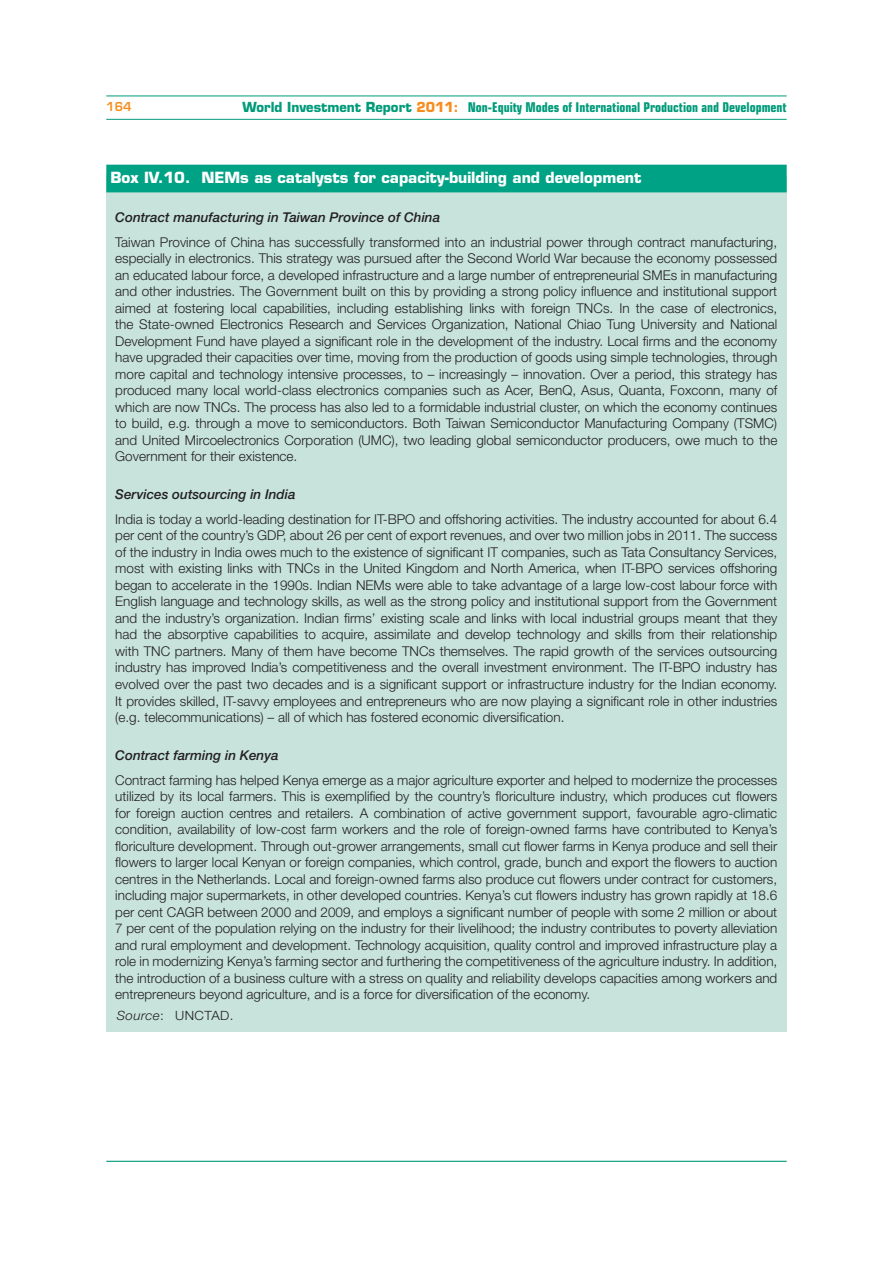
<style>
.page{position:relative;width:893px;height:1263px;background:#fff}
.page>*{position:absolute;margin:0;border:0;box-sizing:border-box;transform-origin:0 0}
.BOX_HEAD{font:700 15px "Eurostile LT Std";color:#fff}
.TEXTE_BOX{font:300 13.5px/16.5px "Helvetica Neue LT Std";color:#231f20;text-align:justify}
.TEXTE_BOX-2{font:italic 500 13.5px "Helvetica Neue LT Std";color:#231f20}
.t1{font:700 condensed 13.5px "Eurostile LT Std";color:#009b7a;scale:.96 1}
.BOX_SOURCE{font:300 12.75px "Helvetica Neue LT Std";letter-spacing:.03em;color:#231f20;scale:1.05 1}
.t2{font:600 12px "Eurostile LT Std";color:#f68e1e}
.s1{font-stretch:normal}
.s2{font-stretch:normal;color:#f68e1e}
.s3{font-style:italic}
</style>
<div class="page">
<hr style="left:106px;top:119px;width:681px;height:1px;background:#009b7a">
<hr style="left:106px;top:1161px;width:681px;height:1px;background:#009b7a">
<hr style="left:106px;top:96px;width:681px;height:1px;background:#009b7a">
<div style="left:106px;top:177px;width:681px;height:855px;background:#c7e3dc"></div>
<div style="left:106px;top:165px;width:681px;height:27px;background:#00a285"></div>
<p class="t2" style="left:106px;top:99px;width:27px">164</p>
<p class="t1" style="left:243px;top:99px;width:568px"><span class="s1">World Investment Report</span> <span class="s2">2011:</span> Non-Equity Modes of International Production and Development</p>
<p class="BOX_HEAD" style="left:111px;top:168px;width:532px">Box IV.10. NEMs as catalysts for capacity-building and development</p>
<p class="TEXTE_BOX-2" style="left:115px;top:209px;width:326px">Contract manufacturing in Taiwan Province of China</p>
<p class="TEXTE_BOX" style="left:115px;top:233px;width:663px">Taiwan Province of China has successfully transformed into an industrial power through contract manufacturing, especially in electronics. This strategy was pursued after the Second World War because the economy possessed an educated labour force, a developed infrastructure and a large number of entrepreneurial SMEs in manufacturing and other industries. The Government built on this by providing a strong policy influence and institutional support aimed at fostering local capabilities, including establishing links with foreign TNCs. In the case of electronics, the State-owned Electronics Research and Services Organization, National Chiao Tung University and National Development Fund have played a significant role in the development of the industry. Local firms and the economy have upgraded their capacities over time, moving from the production of goods using simple technologies, through more capital and technology intensive processes, to – increasingly – innovation. Over a period, this strategy has produced many local world-class electronics companies such as Acer, BenQ, Asus, Quanta, Foxconn, many of which are now TNCs. The process has also led to a formidable industrial cluster, on which the economy continues to build, e.g. through a move to semiconductors. Both Taiwan Semiconductor Manufacturing Company (TSMC) and United Mircoelectronics Corporation (UMC), two leading global semiconductor producers, owe much to the Government for their existence.</p>
<p class="TEXTE_BOX-2" style="left:115px;top:486px;width:182px">Services outsourcing in India</p>
<p class="TEXTE_BOX" style="left:115px;top:511px;width:663px">India is today a world-leading destination for IT-BPO and offshoring activities. The industry accounted for about 6.4 per cent of the country’s GDP, about 26 per cent of export revenues, and over two million jobs in 2011. The success of the industry in India owes much to the existence of significant IT companies, such as Tata Consultancy Services, most with existing links with TNCs in the United Kingdom and North America, when IT-BPO services offshoring began to accelerate in the 1990s. Indian NEMs were able to take advantage of a large low-cost labour force with English language and technology skills, as well as the strong policy and institutional support from the Government and the industry’s organization. Indian firms’ existing scale and links with local industrial groups meant that they had the absorptive capabilities to acquire, assimilate and develop technology and skills from their relationship with TNC partners. Many of them have become TNCs themselves. The rapid growth of the services outsourcing industry has improved India’s competitiveness and the overall investment environment. The IT-BPO industry has evolved over the past two decades and is a significant support or infrastructure industry for the Indian economy.<br>It provides skilled, IT-savvy employees and entrepreneurs who are now playing a significant role in other industries (e.g. telecommunications) – all of which has fostered economic diversification.</p>
<p class="TEXTE_BOX-2" style="left:115px;top:747px;width:165px">Contract farming in Kenya</p>
<p class="TEXTE_BOX" style="left:115px;top:771px;width:663px">Contract farming has helped Kenya emerge as a major agriculture exporter and helped to modernize the processes utilized by its local farmers. This is exemplified by the country’s floriculture industry, which produces cut flowers for foreign auction centres and retailers. A combination of active government support, favourable agro-climatic condition, availability of low-cost farm workers and the role of foreign-owned farms have contributed to Kenya’s floriculture development. Through out-grower arrangements, small cut flower farms in Kenya produce and sell their flowers to larger local Kenyan or foreign companies, which control, grade, bunch and export the flowers to auction centres in the Netherlands. Local and foreign-owned farms also produce cut flowers under contract for customers, including major supermarkets, in other developed countries. Kenya’s cut flowers industry has grown rapidly at 18.6 per cent CAGR between 2000 and 2009, and employs a significant number of people with some 2 million or about 7 per cent of the population relying on the industry for their livelihood; the industry contributes to poverty alleviation and rural employment and development. Technology acquisition, quality control and improved infrastructure play a role in modernizing Kenya’s farming sector and furthering the competitiveness of the agriculture industry. In addition, the introduction of a business culture with a stress on quality and reliability develops capacities among workers and entrepreneurs beyond agriculture, and is a force for diversification of the economy.</p>
<p class="BOX_SOURCE" style="left:117px;top:1008px;width:113px"><span class="s3">Source</span>: UNCTAD.</p>
</div>
